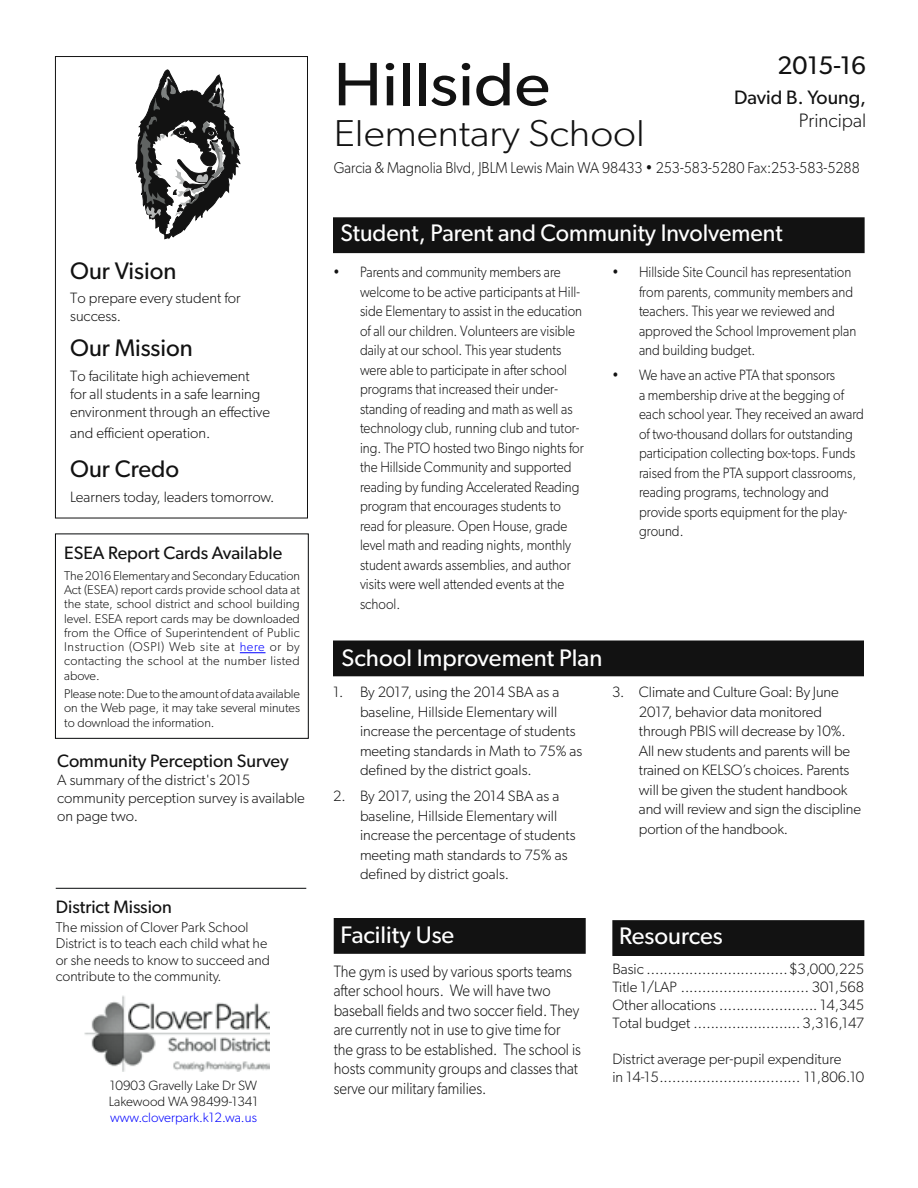
<style>
.page{position:relative;width:918px;height:1188px;background:#fff}
.page>*{position:absolute;margin:0;border:0;box-sizing:border-box;transform-origin:0 0}
.t1{font:61.5px "Gibson";color:#121212;scale:1.1 1}
.t2{font:300 37.5px "Gibson";color:#121212;scale:1.1 1}
.t3{font:25.5px "Gibson";color:#121212}
.t4{font:24px "Gibson";color:#fff}
.t5{font:24px "Gibson";color:#121212}
.t6{font:19.5px "Gibson";color:#121212}
.t7{font:300 19.5px "Gibson";color:#121212}
.t8{font:18px "Gibson";color:#121212}
.t9{font:300 16.5px/19.5px "Gibson";color:#121212;scale:.9 1}
.t10{font:300 15.75px "Gibson";color:#121212;scale:.92 1}
.t11{font:300 15px/19.5px "Gibson";color:#121212}
.t12{font:300 15px/19.5px "Gibson";color:#121212;scale:.9 1}
.t13{font:300 14.25px/16.5px "Gibson";color:#121212}
.t14{font:300 13.5px/16.2px "Gibson";color:#121212}
.t15{font:300 13.5px "Gibson";color:#00f}
.t16{font:300 12.75px/14.2px "Gibson";color:#121212;text-align:justify}
.s1{color:#00f}
</style>
<div class="page">
<div style="left:334px;top:641px;width:529px;height:35px;background:#121212"></div>
<div style="left:333px;top:640px;width:531px;height:36px;border:2px solid #121212"></div>
<div style="left:334px;top:919px;width:251px;height:34px;background:#121212"></div>
<div style="left:334px;top:918px;width:252px;height:36px;border:2px solid #121212"></div>
<div style="left:613px;top:921px;width:251px;height:34px;background:#121212"></div>
<div style="left:612px;top:920px;width:252px;height:36px;border:2px solid #121212"></div>
<div style="left:334px;top:218px;width:530px;height:34px;background:#121212"></div>
<div style="left:333px;top:217px;width:532px;height:36px;border:2px solid #121212"></div>
<svg style="left:135px;top:69px;width:105px;height:170px"></svg>
<div style="left:55px;top:534px;width:254px;height:205px;border:1px solid #050708"></div>
<svg style="left:240px;top:652px;width:26px;height:1px"></svg>
<div style="left:55px;top:56px;width:253px;height:462px;border:1px solid #121212"></div>
<img style="left:84px;top:996px;width:185px;height:76px">
<hr style="left:56px;top:888px;width:250px;height:1px;background:#050708">
<h3 class="t5" style="left:70px;top:256px;width:108px">Our Vision</h3>
<p class="t11" style="left:70px;top:289px;width:172px;line-height:18px">To prepare every student for success.</p>
<h3 class="t5" style="left:70px;top:334px;width:124px">Our Mission</h3>
<p class="t11" style="left:70px;top:366px;width:201px;line-height:18px">To facilitate high achievement<br>for all students in a safe learning environment through an effective</p>
<p class="t11" style="left:70px;top:423px;width:142px">and efficient operation.</p>
<h3 class="t5" style="left:70px;top:455px;width:110px">Our Credo</h3>
<p class="t11" style="left:70px;top:487px;width:206px">Learners today, leaders tomorrow.</p>
<p class="t8" style="left:64px;top:542px;width:220px">ESEA Report Cards Available</p>
<p class="t16" style="left:64px;top:568px;width:237px">The 2016 Elementary and Secondary Education Act (ESEA) report cards provide school data at the state, school district and school building level. ESEA report cards may be downloaded from the Office of Superintendent of Public Instruction (OSPI) Web site at <span class="s1">here</span> or by contacting the school at the number listed above.</p>
<p class="t16" style="left:64px;top:687px;width:237px">Please note: Due to the amount of data available on the Web page, it may take several minutes to download the information.</p>
<p class="t8" style="left:57px;top:750px;width:233px">Community Perception Survey</p>
<p class="t11" style="left:57px;top:770px;width:249px;line-height:18px">A summary of the district's 2015 community perception survey is available on page two.</p>
<p class="t8" style="left:56px;top:896px;width:118px">District Mission</p>
<p class="t13" style="left:56px;top:918px;width:216px">The mission of Clover Park School District is to teach each child what he or she needs to know to succeed and contribute to the community.</p>
<p class="t14" style="left:109px;top:1077px;width:151px">10903 Gravelly Lake Dr SW<br>Lakewood WA 98499-1341</p>
<p class="t15" style="left:110px;top:1109px;width:148px">www.cloverpark.k12.wa.us</p>
<h1 class="t1" style="left:334px;top:47px;width:198px">Hillside</h1>
<h2 class="t2" style="left:334px;top:110px;width:284px">Elementary School</h2>
<h3 class="t3" style="left:777px;top:50px;width:90px">2015-16</h3>
<h3 class="t6" style="left:734px;top:86px;width:134px">David B. Young,</h3>
<h3 class="t7" style="left:799px;top:108px;width:69px">Principal</h3>
<p class="t10" style="left:334px;top:159px;width:573px">Garcia &amp; Magnolia Blvd, JBLM Lewis Main WA 98433 • 253-583-5280 Fax:253-583-5288</p>
<h3 class="t4" style="left:340px;top:218px;width:444px">Student, Parent and Community Involvement</h3>
<p class="t12" style="left:360px;top:262px;width:250px;text-indent:-27px">• Parents and community members are welcome to be active participants at Hill&shy;side Elementary to assist in the education of all our children. Volunteers are visible daily at our school. This year students were able to participate in after school programs that increased their under&shy;standing of reading and math as well as technology club, running club and tutor&shy;ing. The PTO hosted two Bingo nights for the Hillside Community and supported reading by funding Accelerated Reading program that encourages students to read for pleasure. Open House, grade level math and reading nights, monthly student awards assemblies, and author visits were well attended events at the school.</p>
<p class="t12" style="left:639px;top:262px;width:243px;text-indent:-27px">• Hillside Site Council has representation from parents, community members and teachers. This year we reviewed and approved the School Improvement plan and building budget.</p>
<p class="t12" style="left:639px;top:365px;width:251px;text-indent:-27px">• We have an active PTA that sponsors<br>a membership drive at the begging of each school year. They received an award of two-thousand dollars for outstanding participation collecting box-tops. Funds raised from the PTA support classrooms, reading programs, technology and provide sports equipment for the play&shy;ground.</p>
<h3 class="t4" style="left:342px;top:643px;width:262px">School Improvement Plan</h3>
<p class="t11" style="left:360px;top:682px;width:224px;text-indent:-27px">1. By 2017, using the 2014 SBA as a baseline, Hillside Elementary will increase the percentage of students meeting standards in Math to 75% as defined by the district goals.</p>
<p class="t11" style="left:360px;top:786px;width:217px;text-indent:-27px">2. By 2017, using the 2014 SBA as a baseline, Hillside Elementary will increase the percentage of students meeting math standards to 75% as defined by district goals.</p>
<p class="t11" style="left:639px;top:682px;width:224px;text-indent:-27px">3. Climate and Culture Goal: By June 2017, behavior data monitored through PBIS will decrease by 10%.<br>All new students and parents will be trained on KELSO’s choices. Parents will be given the student handbook and will review and sign the discipline portion of the handbook.</p>
<h3 class="t4" style="left:340px;top:921px;width:115px">Facility Use</h3>
<h3 class="t4" style="left:619px;top:922px;width:105px">Resources</h3>
<p class="t9" style="left:334px;top:961px;width:276px">The gym is used by various sports teams after school hours. We will have two baseball fields and two soccer field. They are currently not in use to give time for the grass to be established. The school is hosts community groups and classes that serve our military families.</p>
<p class="t11" style="left:612px;top:960px;width:254px;line-height:18px;text-align:justify">Basic .................................$3,000,225<br>Title 1/LAP .............................. 301,568<br>Other allocations ....................... 14,345<br>Total budget ......................... 3,316,147</p>
<p class="t11" style="left:612px;top:1050px;width:253px;line-height:18px">District average per-pupil expenditure<br>in 14-15................................. 11,806.10</p>
</div>
